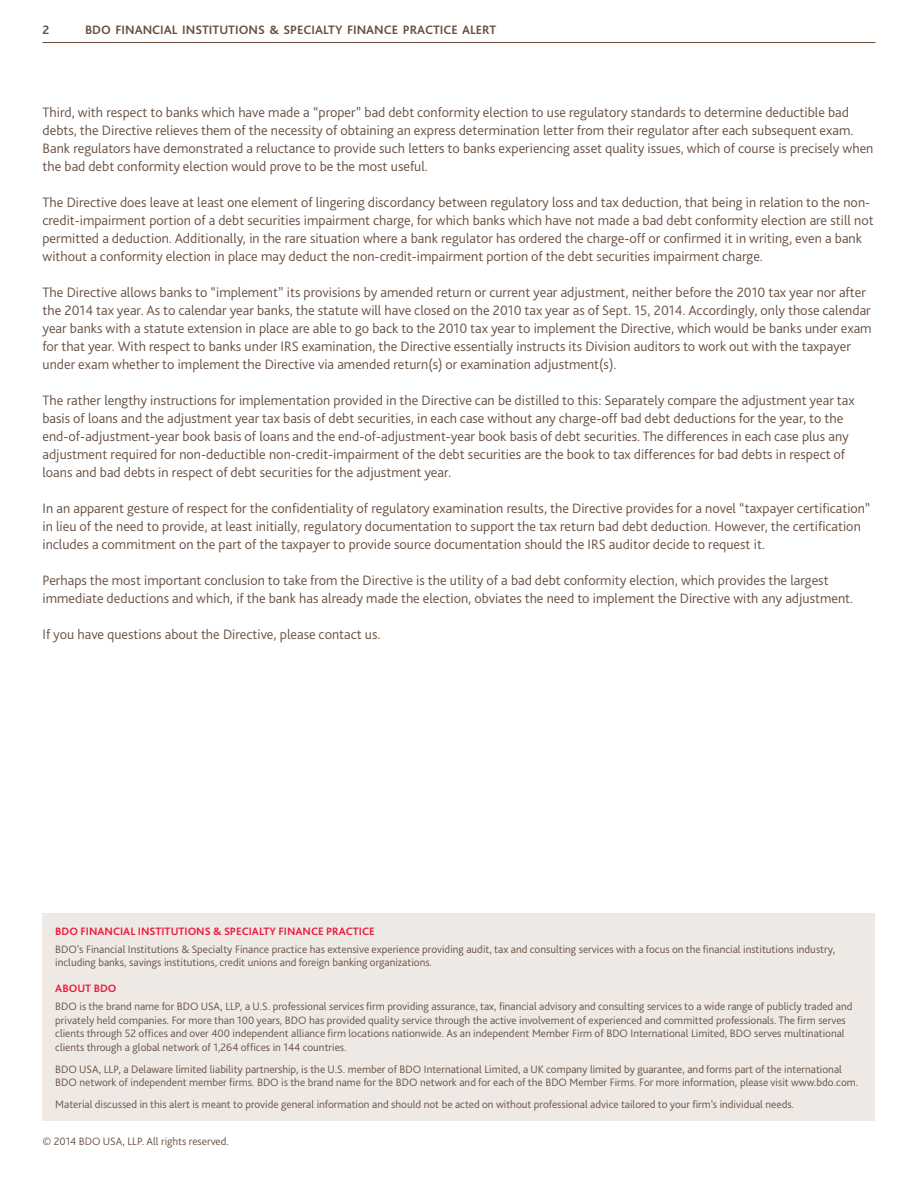
<style>
.page{position:relative;width:918px;height:1188px;background:#fff}
.page>*{position:absolute;margin:0;border:0;box-sizing:border-box;transform-origin:0 0}
.t1{font:300 14.25px/18px "Bliss Pro";color:#685041}
.t2{font:700 12.75px "Bliss Pro";color:#685041}
.t3{font:300 11.25px/13.5px "Bliss Pro";color:#685041}
.t4{font:700 11.25px "Bliss Pro";color:#ed1a3b}
</style>
<div class="page">
<hr style="left:43px;top:42px;width:832px;height:1px;background:#685041">
<div style="left:43px;top:913px;width:832px;height:208px;background:#efe9e5"></div>
<p class="t2" style="left:43px;top:22px;width:8px">2</p>
<p class="t2" style="left:85px;top:22px;width:413px">BDO FINANCIAL INSTITUTIONS &amp; SPECIALTY FINANCE PRACTICE ALERT</p>
<p class="t1" style="left:43px;top:103px;width:832px">Third, with respect to banks which have made a “proper” bad debt conformity election to use regulatory standards to determine deductible bad debts, the Directive relieves them of the necessity of obtaining an express determination letter from their regulator after each subsequent exam.<br>Bank regulators have demonstrated a reluctance to provide such letters to banks experiencing asset quality issues, which of course is precisely when the bad debt conformity election would prove to be the most useful.</p>
<p class="t1" style="left:43px;top:193px;width:833px">The Directive does leave at least one element of lingering discordancy between regulatory loss and tax deduction, that being in relation to the non&shy;credit-impairment portion of a debt securities impairment charge, for which banks which have not made a bad debt conformity election are still not permitted a deduction. Additionally, in the rare situation where a bank regulator has ordered the charge-off or confirmed it in writing, even a bank without a conformity election in place may deduct the non-credit-impairment portion of the debt securities impairment charge.</p>
<p class="t1" style="left:43px;top:283px;width:831px">The Directive allows banks to “implement” its provisions by amended return or current year adjustment, neither before the 2010 tax year nor after the 2014 tax year. As to calendar year banks, the statute will have closed on the 2010 tax year as of Sept. 15, 2014. Accordingly, only those calendar year banks with a statute extension in place are able to go back to the 2010 tax year to implement the Directive, which would be banks under exam for that year. With respect to banks under IRS examination, the Directive essentially instructs its Division auditors to work out with the taxpayer under exam whether to implement the Directive via amended return(s) or examination adjustment(s).</p>
<p class="t1" style="left:43px;top:391px;width:814px">The rather lengthy instructions for implementation provided in the Directive can be distilled to this: Separately compare the adjustment year tax basis of loans and the adjustment year tax basis of debt securities, in each case without any charge-off bad debt deductions for the year, to the end-of-adjustment-year book basis of loans and the end-of-adjustment-year book basis of debt securities. The differences in each case plus any adjustment required for non-deductible non-credit-impairment of the debt securities are the book to tax differences for bad debts in respect of loans and bad debts in respect of debt securities for the adjustment year.</p>
<p class="t1" style="left:43px;top:499px;width:829px">In an apparent gesture of respect for the confidentiality of regulatory examination results, the Directive provides for a novel “taxpayer certification” in lieu of the need to provide, at least initially, regulatory documentation to support the tax return bad debt deduction. However, the certification includes a commitment on the part of the taxpayer to provide source documentation should the IRS auditor decide to request it.</p>
<p class="t1" style="left:43px;top:571px;width:812px">Perhaps the most important conclusion to take from the Directive is the utility of a bad debt conformity election, which provides the largest immediate deductions and which, if the bank has already made the election, obviates the need to implement the Directive with any adjustment.</p>
<p class="t1" style="left:43px;top:625px;width:340px">If you have questions about the Directive, please contact us.</p>
<p class="t4" style="left:55px;top:924px;width:321px">BDO FINANCIAL INSTITUTIONS &amp; SPECIALTY FINANCE PRACTICE</p>
<p class="t3" style="left:55px;top:942px;width:781px">BDO’s Financial Institutions &amp; Specialty Finance practice has extensive experience providing audit, tax and consulting services with a focus on the financial institutions industry, including banks, savings institutions, credit unions and foreign banking organizations.</p>
<p class="t4" style="left:55px;top:982px;width:63px">ABOUT BDO</p>
<p class="t3" style="left:55px;top:999px;width:799px">BDO is the brand name for BDO USA, LLP, a U.S. professional services firm providing assurance, tax, financial advisory and consulting services to a wide range of publicly traded and privately held companies. For more than 100 years, BDO has provided quality service through the active involvement of experienced and committed professionals. The firm serves clients through 52 offices and over 400 independent alliance firm locations nationwide. As an independent Member Firm of BDO International Limited, BDO serves multinational clients through a global network of 1,264 offices in 144 countries.</p>
<p class="t3" style="left:55px;top:1062px;width:805px">BDO USA, LLP, a Delaware limited liability partnership, is the U.S. member of BDO International Limited, a UK company limited by guarantee, and forms part of the international<br>BDO network of independent member firms. BDO is the brand name for the BDO network and for each of the BDO Member Firms. For more information, please visit www.bdo.com.</p>
<p class="t3" style="left:55px;top:1097px;width:740px">Material discussed in this alert is meant to provide general information and should not be acted on without professional advice tailored to your firm’s individual needs.</p>
<p class="t3" style="left:43px;top:1135px;width:188px">© 2014 BDO USA, LLP. All rights reserved.</p>
</div>
